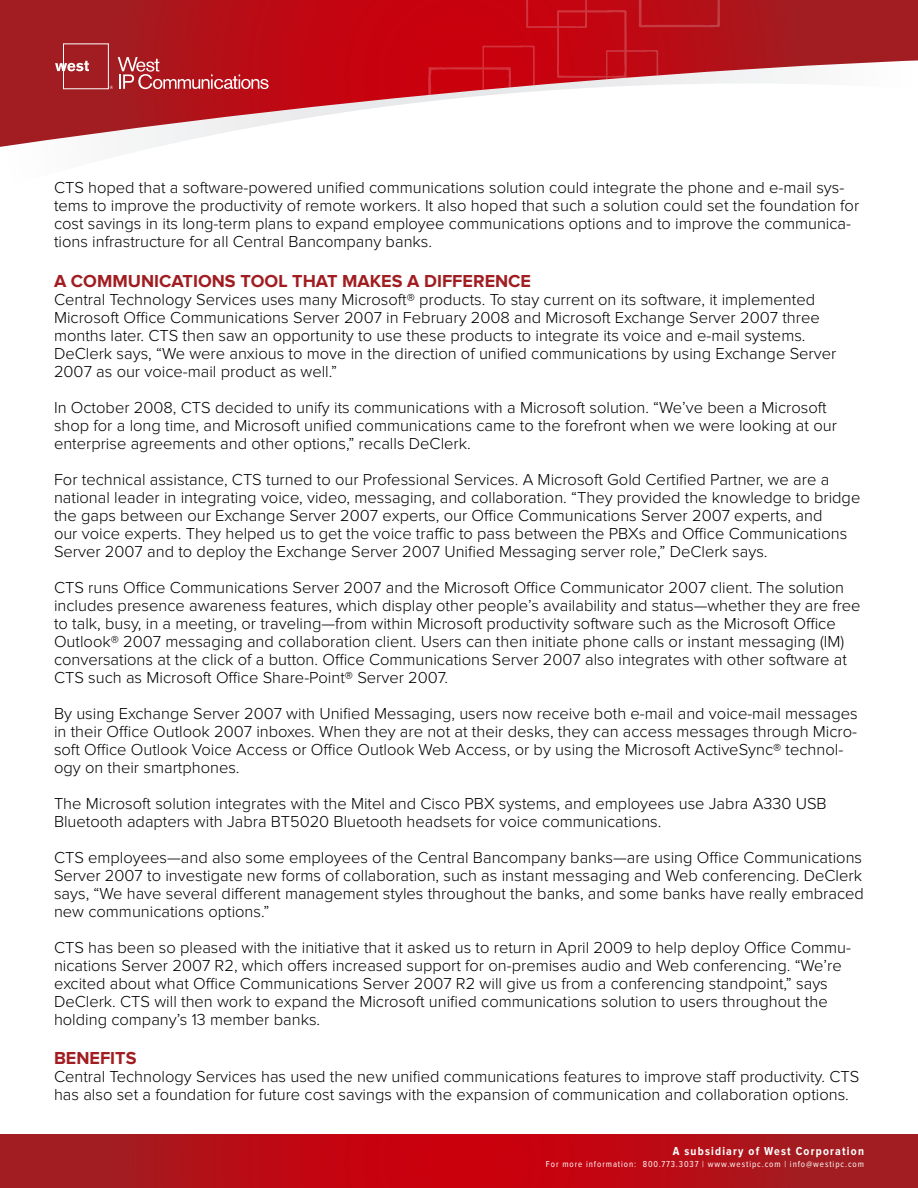
<style>
.page{position:relative;width:918px;height:1188px;background:#fff}
.page>*{position:absolute;margin:0;border:0;box-sizing:border-box;transform-origin:0 0}
.t1{font:700 18px "Proxima Nova S";color:#a11d21}
.t2{font:300 16.5px/18px "Proxima Nova";color:#000}
.t3{font:700 12px "Proxima Nova Cond";letter-spacing:.1em;color:#fff}
.t4{font:9px "Proxima Nova Cond";letter-spacing:.1em;color:#fff}
</style>
<div class="page">
<svg style="left:0;top:1134px;width:918px;height:54px;background:#b50e17"></svg>
<svg style="left:0;top:0;width:918px;height:147px"></svg>
<svg style="left:349px;top:0;width:371px;height:147px"></svg>
<div style="left:63px;top:44px;width:46px;height:45px;border:1px solid #fff"></div>
<svg style="left:55px;top:61px;width:34px;height:10px"></svg>
<svg style="left:110px;top:57px;width:159px;height:32px;background:#bc393f"></svg>
<p class="t2" style="left:54px;top:179px;width:807px">CTS hoped that a software-powered unified communications solution could integrate the phone and e-mail sys&shy;tems to improve the productivity of remote workers. It also hoped that such a solution could set the foundation for cost savings in its long-term plans to expand employee communications options and to improve the communica&shy;tions infrastructure for all Central Bancompany banks.</p>
<p class="t1" style="left:54px;top:270px;width:479px">A COMMUNICATIONS TOOL THAT MAKES A DIFFERENCE</p>
<p class="t2" style="left:54px;top:290px;width:784px">Central Technology Services uses many Microsoft® products. To stay current on its software, it implemented Microsoft Office Communications Server 2007 in February 2008 and Microsoft Exchange Server 2007 three months later. CTS then saw an opportunity to use these products to integrate its voice and e-mail systems.<br>DeClerk says, “We were anxious to move in the direction of unified communications by using Exchange Server 2007 as our voice-mail product as well.”</p>
<p class="t2" style="left:54px;top:398px;width:784px">In October 2008, CTS decided to unify its communications with a Microsoft solution. “We’ve been a Microsoft shop for a long time, and Microsoft unified communications came to the forefront when we were looking at our enterprise agreements and other options,” recalls DeClerk.</p>
<p class="t2" style="left:54px;top:470px;width:808px">For technical assistance, CTS turned to our Professional Services. A Microsoft Gold Certified Partner, we are a national leader in integrating voice, video, messaging, and collaboration. “They provided the knowledge to bridge the gaps between our Exchange Server 2007 experts, our Office Communications Server 2007 experts, and<br>our voice experts. They helped us to get the voice traffic to pass between the PBXs and Office Communications Server 2007 and to deploy the Exchange Server 2007 Unified Messaging server role,” DeClerk says.</p>
<p class="t2" style="left:54px;top:578px;width:808px">CTS runs Office Communications Server 2007 and the Microsoft Office Communicator 2007 client. The solution includes presence awareness features, which display other people’s availability and status—whether they are free to talk, busy, in a meeting, or traveling—from within Microsoft productivity software such as the Microsoft Office Outlook® 2007 messaging and collaboration client. Users can then initiate phone calls or instant messaging (IM) conversations at the click of a button. Office Communications Server 2007 also integrates with other software at CTS such as Microsoft Office Share-Point® Server 2007.</p>
<p class="t2" style="left:54px;top:704px;width:805px">By using Exchange Server 2007 with Unified Messaging, users now receive both e-mail and voice-mail messages in their Office Outlook 2007 inboxes. When they are not at their desks, they can access messages through Micro&shy;soft Office Outlook Voice Access or Office Outlook Web Access, or by using the Microsoft ActiveSync® technol&shy;ogy on their smartphones.</p>
<p class="t2" style="left:54px;top:794px;width:774px">The Microsoft solution integrates with the Mitel and Cisco PBX systems, and employees use Jabra A330 USB<br>Bluetooth adapters with Jabra BT5020 Bluetooth headsets for voice communications.</p>
<p class="t2" style="left:54px;top:848px;width:810px">CTS employees—and also some employees of the Central Bancompany banks—are using Office Communications</p>
<p class="t2" style="left:54px;top:866px;width:811px;text-align:justify">Server 2007 to investigate new forms of collaboration, such as instant messaging and Web conferencing. DeClerk says, “We have several different management styles throughout the banks, and some banks have really embraced new communications options.”</p>
<p class="t2" style="left:54px;top:938px;width:799px">CTS has been so pleased with the initiative that it asked us to return in April 2009 to help deploy Office Commu&shy;nications Server 2007 R2, which offers increased support for on-premises audio and Web conferencing. “We’re excited about what Office Communications Server 2007 R2 will give us from a conferencing standpoint,” says DeClerk. CTS will then work to expand the Microsoft unified communications solution to users throughout the holding company’s 13 member banks.</p>
<p class="t1" style="left:54px;top:1048px;width:84px">BENEFITS</p>
<p class="t2" style="left:54px;top:1068px;width:807px">Central Technology Services has used the new unified communications features to improve staff productivity. CTS has also set a foundation for future cost savings with the expansion of communication and collaboration options.</p>
<p class="t3" style="left:673px;top:1144px;width:193px">A subsidiary of West Corporation</p>
<p class="t4" style="left:546px;top:1159px;width:320px">For more information: 800.773.3037 | www.westipc.com | info@westipc.com</p>
</div>
